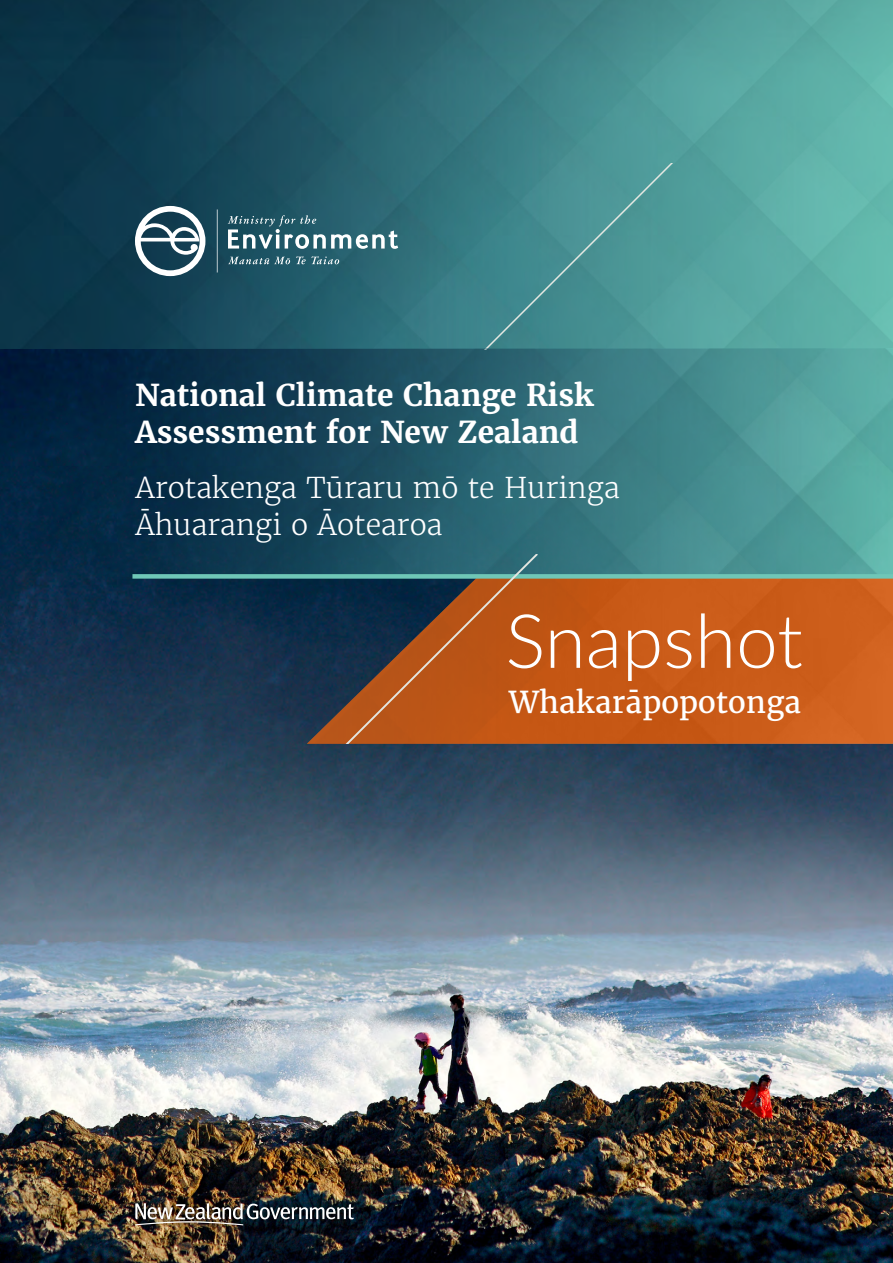
<style>
.page{position:relative;width:893px;height:1263px;background:#fff}
.page>*{position:absolute;margin:0;border:0;box-sizing:border-box;transform-origin:0 0}
.t1{font:300 74.85px "Lato";color:#fff}
.t2{font:700 30px/37.5px "Merriweather";color:#fff}
.t3{font:30px "Merriweather";color:#fff}
.t4{font:300 28.5px/37.5px "Merriweather";color:#fff}
</style>
<div class="page">
<img style="left:0;top:0;width:893px;height:1263px">
<div style="left:136px;top:0;width:757px;height:576px;background:linear-gradient(to right,#0c384e,#68c0b5)"></div>
<img style="left:307px;top:579px;width:586px;height:165px">
<svg style="left:135px;top:206px;width:263px;height:70px;background:#46717e"></svg>
<div style="left:127px;top:1196px;width:234px;height:37px;background:#000;opacity:.75"></div>
<img style="left:135px;top:1203px;width:219px;height:22px">
<svg style="left:445px;top:164px;width:227px;height:185px;background:#458c90"></svg>
<img style="left:0;top:349px;width:893px;height:227px">
<div style="left:132px;top:574px;width:761px;height:5px;background:#6fc7b7"></div>
<svg style="left:340px;top:555px;width:200px;height:189px;background:#804f30"></svg>
<p class="t2" style="left:136px;top:376px;width:460px">National Climate Change Risk<br>Assessment for New Zealand</p>
<p class="t4" style="left:136px;top:469px;width:486px">Arotakenga Tūraru mō te Huringa<br>Āhuarangi o Āotearoa</p>
<h1 class="t1" style="left:506px;top:589px;width:299px">Snapshot</h1>
<p class="t3" style="left:509px;top:684px;width:293px">Whakarāpopotonga</p>
</div>
